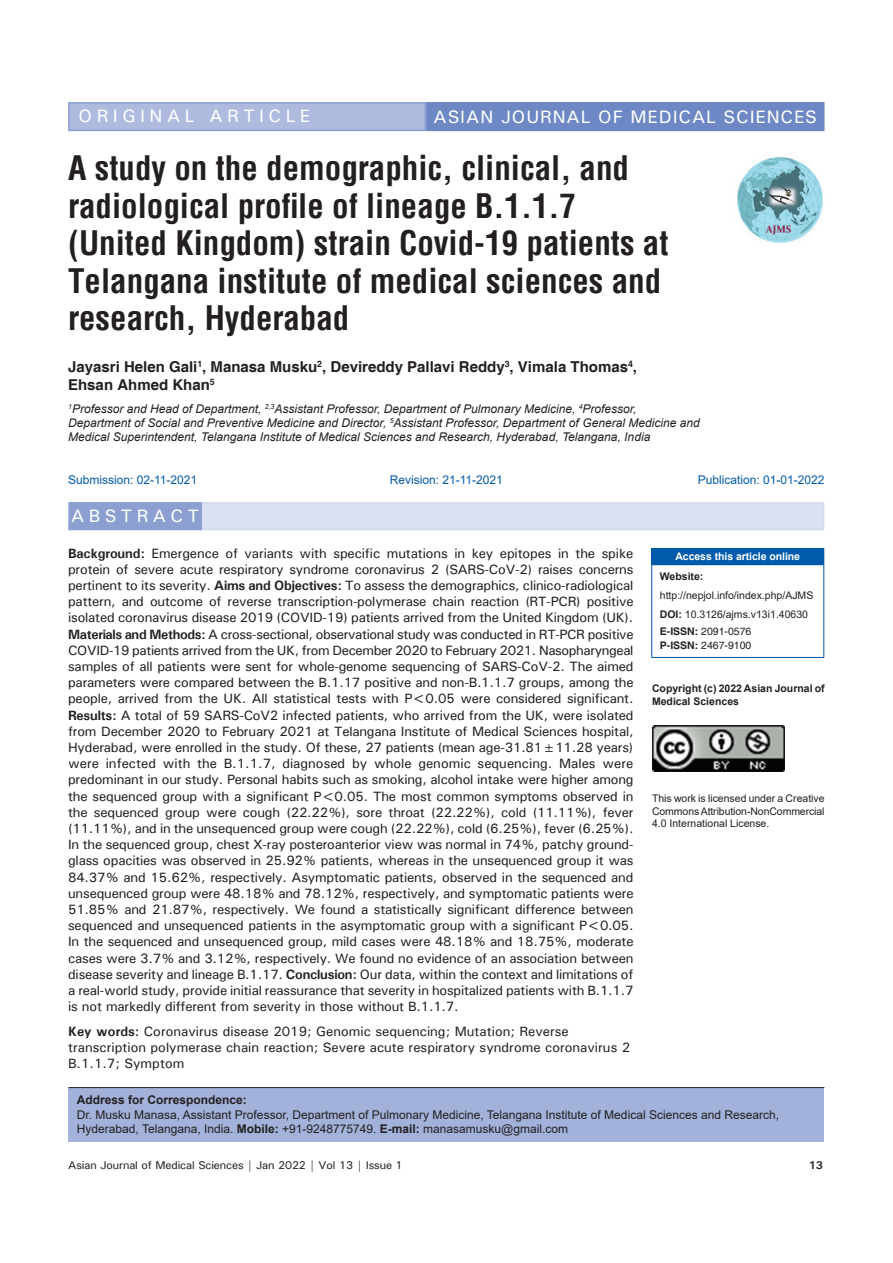
<style>
.page{position:relative;width:893px;height:1263px;background:#fff}
.page>*{position:absolute;margin:0;border:0;box-sizing:border-box;transform-origin:0 0}
.AT{font:700 condensed 33px/37.5px "Helvetica";color:#231f20}
.AH{font:500 18px "Univers";letter-spacing:.05em;color:#fff}
.AH-2{font:500 18px "Univers";letter-spacing:.25em;color:#fff}
.ABSH{font:500 18px "Univers";letter-spacing:.25em;color:#fff}
.AU{font:700 15px/18px "Helvetica";color:#231f20}
.ABS{font:500 13.5px/16.2px "Univers";letter-spacing:-.015em;color:#231f20;text-align:justify}
.KWD{font:500 13.5px/16.2px "Univers";color:#231f20}
.AFF{font:italic 12px/14.4px "Arial";color:#231f20}
.ADD{font:12px/14.4px "Arial";color:#231f20}
.HIS{font:12px "Arial";color:#015aaa}
.t1{font:500 11.25px "Univers";letter-spacing:-.01em;color:#231f20}
.t2{font:700 11.25px "Univers";color:#231f20}
.License{font:10.5px/12.6px "Arial";letter-spacing:-.01em;color:#231f20;text-align:justify}
.License-2{font:700 10.5px/12.6px "Arial";color:#231f20}
.Web{font:10.5px/18.8px "Arial";color:#231f20}
.ISSN{font:10.5px/14.2px "Helvetica";color:#231f20}
.DOI{font:10.5px "Arial";color:#231f20}
.t3{font:700 10.5px "Arial";letter-spacing:-.005em;color:#fff}
.s1{font-weight:700}
</style>
<div class="page">
<div style="left:69px;top:502px;width:755px;height:28px;background:#dbe1f1"></div>
<div style="left:69px;top:503px;width:132px;height:26px;background:#8b9fd1"></div>
<div style="left:68px;top:502px;width:134px;height:28px;border:2px solid #8b9fd1"></div>
<div style="left:68px;top:1088px;width:756px;height:53px;background:#a3b2da"></div>
<hr style="left:68px;top:1087px;width:756px;height:1px;background:#231f20">
<img style="left:737px;top:157px;width:86px;height:86px">
<div style="left:69px;top:103px;width:356px;height:27px;background:#aebade"></div>
<div style="left:68px;top:102px;width:358px;height:29px;border:2px solid #8b9fd1"></div>
<div style="left:427px;top:103px;width:397px;height:27px;background:#6d88c5"></div>
<div style="left:426px;top:102px;width:398px;height:29px;border:2px solid #6d88c5"></div>
<div style="left:652px;top:549px;width:172px;height:16px;background:#015aaa"></div>
<svg style="left:651px;top:549px;width:1px;height:15px"></svg>
<hr style="left:651px;top:548px;width:173px;height:1px;background:#015aaa">
<hr style="left:651px;top:565px;width:1px;height:92px;background:#015aaa">
<hr style="left:651px;top:564px;width:173px;height:1px;background:#015aaa">
<hr style="left:823px;top:565px;width:1px;height:92px;background:#015aaa">
<hr style="left:651px;top:657px;width:173px;height:1px;background:#015aaa">
<img style="left:652px;top:725px;width:132px;height:47px">
<p class="AH-2" style="left:79px;top:105px;width:233px">ORIGINAL ARTICLE</p>
<p class="AH" style="left:434px;top:105px;width:385px">ASIAN JOURNAL OF MEDICAL SCIENCES</p>
<p class="AT" style="left:68px;top:149px;width:602px">A study on the demographic, clinical, and radiological profile of lineage B.1.1.7 (United Kingdom) strain Covid-19 patients at Telangana institute of medical sciences and research, Hyderabad</p>
<p class="AU" style="left:68px;top:358px;width:570px">Jayasri Helen Gali<sup>1</sup>, Manasa Musku<sup>2</sup>, Devireddy Pallavi Reddy<sup>3</sup>, Vimala Thomas<sup>4</sup>,<br>Ehsan Ahmed Khan<sup>5</sup></p>
<p class="AFF" style="left:68px;top:401px;width:633px"><sup>1</sup>Professor and Head of Department, <sup>2,3</sup>Assistant Professor, Department of Pulmonary Medicine, <sup>4</sup>Professor,<br>Department of Social and Preventive Medicine and Director, <sup>5</sup>Assistant Professor, Department of General Medicine and<br>Medical Superintendent, Telangana Institute of Medical Sciences and Research, Hyderabad, Telangana, India</p>
<p class="HIS" style="left:68px;top:472px;width:131px">Submission: 02-11-2021</p>
<p class="HIS" style="left:390px;top:472px;width:115px">Revision: 21-11-2021</p>
<p class="HIS" style="left:698px;top:472px;width:128px">Publication: 01-01-2022</p>
<p class="ABSH" style="left:71px;top:505px;width:129px">ABSTRACT</p>
<p class="ABS" style="left:68px;top:544px;width:567px"><span class="s1">Background:</span> Emergence of variants with specific mutations in key epitopes in the spike protein of severe acute respiratory syndrome coronavirus 2 (SARS-CoV-2) raises concerns pertinent to its severity. <span class="s1">Aims and Objectives:</span> To assess the demographics, clinico-radiological pattern, and outcome of reverse transcription-polymerase chain reaction (RT-PCR) positive isolated coronavirus disease 2019 (COVID-19) patients arrived from the United Kingdom (UK).<br><span class="s1">Materials and Methods:</span> A cross-sectional, observational study was conducted in RT-PCR positive COVID-19 patients arrived from the UK, from December 2020 to February 2021. Nasopharyngeal samples of all patients were sent for whole-genome sequencing of SARS-CoV-2. The aimed parameters were compared between the B.1.17 positive and non-B.1.1.7 groups, among the people, arrived from the UK. All statistical tests with P&lt;0.05 were considered significant.<br><span class="s1">Results:</span> A total of 59 SARS-CoV2 infected patients, who arrived from the UK, were isolated from December 2020 to February 2021 at Telangana Institute of Medical Sciences hospital, Hyderabad, were enrolled in the study. Of these, 27 patients (mean age-31.81±11.28 years) were infected with the B.1.1.7, diagnosed by whole genomic sequencing. Males were predominant in our study. Personal habits such as smoking, alcohol intake were higher among the sequenced group with a significant P&lt;0.05. The most common symptoms observed in the sequenced group were cough (22.22%), sore throat (22.22%), cold (11.11%), fever (11.11%), and in the unsequenced group were cough (22.22%), cold (6.25%), fever (6.25%).<br>In the sequenced group, chest X-ray posteroanterior view was normal in 74%, patchy ground&shy;glass opacities was observed in 25.92% patients, whereas in the unsequenced group it was 84.37% and 15.62%, respectively. Asymptomatic patients, observed in the sequenced and unsequenced group were 48.18% and 78.12%, respectively, and symptomatic patients were 51.85% and 21.87%, respectively. We found a statistically significant difference between sequenced and unsequenced patients in the asymptomatic group with a significant P&lt;0.05.<br>In the sequenced and unsequenced group, mild cases were 48.18% and 18.75%, moderate cases were 3.7% and 3.12%, respectively. We found no evidence of an association between disease severity and lineage B.1.17. <span class="s1">Conclusion:</span> Our data, within the context and limitations of a real-world study, provide initial reassurance that severity in hospitalized patients with B.1.1.7 is not markedly different from severity in those without B.1.1.7.</p>
<p class="KWD" style="left:68px;top:1023px;width:564px"><span class="s1">Key words:</span> Coronavirus disease 2019; Genomic sequencing; Mutation; Reverse transcription polymerase chain reaction; Severe acute respiratory syndrome coronavirus 2<br>B.1.1.7; Symptom</p>
<p class="t3" style="left:675px;top:549px;width:126px">Access this article online</p>
<p class="Web" style="left:660px;top:567px;width:155px"><span class="s1">Website: </span>http://nepjol.info/index.php/AJMS</p>
<p class="DOI" style="left:660px;top:607px;width:150px"><span class="s1">DOI:</span> 10.3126/ajms.v13i1.40630</p>
<p class="ISSN" style="left:660px;top:625px;width:93px"><span class="s1">E-ISSN:</span> 2091-0576<br><span class="s1">P-ISSN:</span> 2467-9100</p>
<p class="License-2" style="left:652px;top:683px;width:174px">Copyright (c) 2022 Asian Journal of<br>Medical Sciences</p>
<p class="License" style="left:652px;top:792px;width:174px">This work is licensed under a Creative Commons Attribution-NonCommercial 4.0 International License.</p>
<p class="ADD" style="left:77px;top:1093px;width:704px"><span class="s1">Address for Correspondence:<br></span>Dr. Musku Manasa, Assistant Professor, Department of Pulmonary Medicine, Telangana Institute of Medical Sciences and Research,<br>Hyderabad, Telangana, India. <span class="s1">Mobile:</span> +91-9248775749. <span class="s1">E-mail:</span> manasamusku@gmail.com</p>
<p class="t1" style="left:68px;top:1157px;width:336px">Asian Journal of Medical Sciences | Jan 2022 | Vol 13 | Issue 1</p>
<p class="t2" style="left:809px;top:1157px;width:16px">13</p>
</div>
